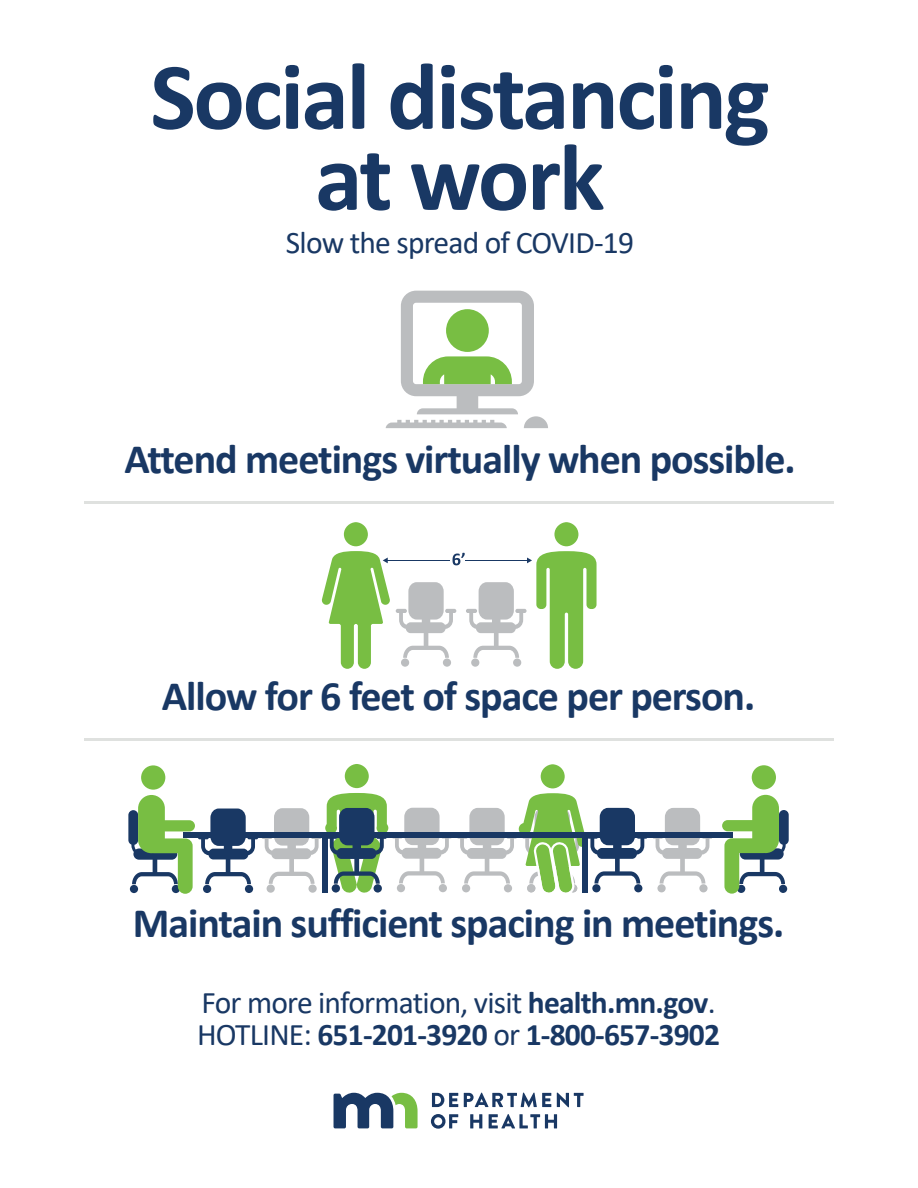
<style>
.page{position:relative;width:918px;height:1188px;background:#fff}
.page>*{position:absolute;margin:0;border:0;box-sizing:border-box;transform-origin:0 0}
.t1{font:700 96px/81px "Calibri";letter-spacing:-.025em;color:#193864;text-align:center}
.t2{font:700 42px "Calibri";letter-spacing:-.025em;color:#193864}
.t3{font:700 31.5px/31.5px "Calibri";letter-spacing:-.025em;color:#193864}
.t4{font:31.5px "Calibri";letter-spacing:-.025em;color:#193864}
.s1{font-weight:400}
</style>
<div class="page">
<hr style="left:84px;top:501px;width:750px;height:3px;background:#dfe1df">
<hr style="left:84px;top:738px;width:750px;height:3px;background:#dfe1df">
<svg style="left:386px;top:291px;width:162px;height:137px"></svg>
<hr style="left:387px;top:560px;width:62px;height:1px;background:#193864">
<div style="left:554px;top:522px;width:25px;height:24px;background:#78be43;border-radius:50%"></div>
<svg style="left:396px;top:551px;width:201px;height:118px"></svg>
<div style="left:344px;top:522px;width:24px;height:24px;background:#78be43;border-radius:50%"></div>
<svg style="left:321px;top:551px;width:69px;height:118px"></svg>
<svg style="left:722px;top:795px;width:67px;height:99px"></svg>
<div style="left:752px;top:765px;width:24px;height:25px;background:#78be43;border-radius:50%"></div>
<div style="left:183px;top:832px;width:549px;height:6px;background:#193864"></div>
<svg style="left:128px;top:764px;width:584px;height:130px"></svg>
<div style="left:592px;top:884px;width:9px;height:8px;background:#193864;border-radius:50%"></div>
<div style="left:634px;top:884px;width:8px;height:8px;background:#193864;border-radius:50%"></div>
<svg style="left:334px;top:1093px;width:84px;height:35px"></svg>
<svg style="left:432px;top:1093px;width:26px;height:14px"></svg>
<svg style="left:464px;top:1093px;width:87px;height:14px"></svg>
<svg style="left:557px;top:1093px;width:27px;height:14px"></svg>
<svg style="left:431px;top:1114px;width:27px;height:15px"></svg>
<svg style="left:470px;top:1114px;width:12px;height:14px"></svg>
<svg style="left:489px;top:1114px;width:68px;height:14px"></svg>
<p class="t1" style="left:150px;top:55px;width:621px">Social distancing at work</p>
<p class="t4" style="left:286px;top:221px;width:350px">Slow the spread of COVID-19</p>
<p class="t2" style="left:125px;top:430px;width:673px">Attend meetings virtually when possible.</p>
<p class="t2" style="left:162px;top:667px;width:595px">Allow for 6 feet of space per person.</p>
<p class="t2" style="left:133px;top:893px;width:653px">Maintain sufficient spacing in meetings.</p>
<p class="t3" style="left:197px;top:987px;width:524px"><span class="s1">For more information, visit</span> health.mn.gov<span class="s1">.<br>HOTLINE:</span> 651-201-3920 <span class="s1">or</span> 1-800-657-3902</p>
</div>
